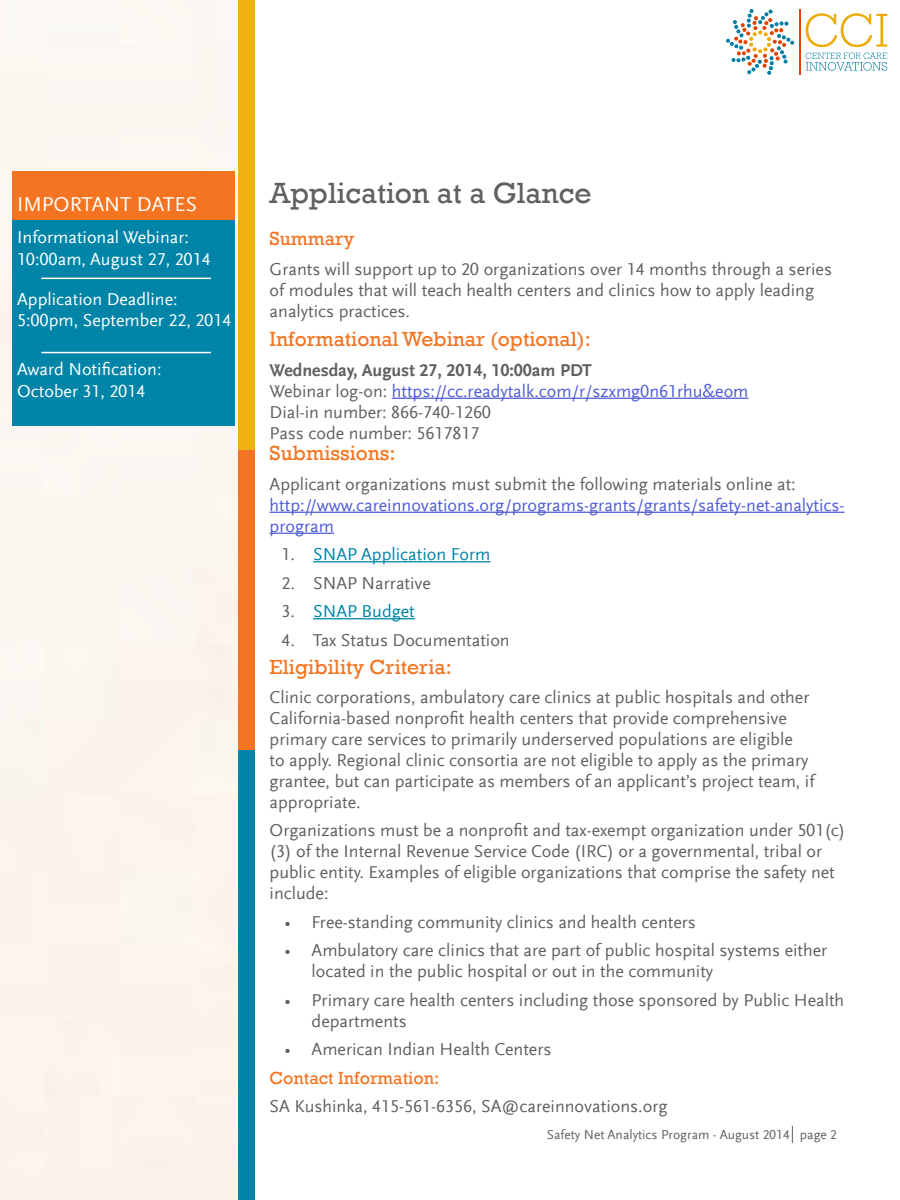
<style>
.page{position:relative;width:900px;height:1200px;background:#fff}
.page>*{position:absolute;margin:0;border:0;box-sizing:border-box;transform-origin:0 0}
.t1{font:30px "Rockwell";color:#5f6062}
.t2{font:21px "Rockwell";color:#f47421}
.t3{font:21px "Scala Sans Offc";color:#fff}
.t4{font:19.5px "Rockwell";color:#f47421}
.t5{font:18px/21px "Scala Sans Offc";color:#5f6062}
.t6{font:18px/21.6px "Scala Sans Offc";color:#fff}
.t7{font:18px/21px "Scala Sans Offc";color:#4f5cd6}
.t8{font:18px "Scala Sans Offc";color:#0084a9}
.t9{font:18px "Rockwell";color:#f47421}
.t10{font:13.5px "Scala Sans Offc";color:#5f6062}
.s1{font-weight:700}
.s2{color:#4f5cd6}
.s3{color:#5f6062}
</style>
<div class="page">
<svg style="left:792px;top:1126px;width:1px;height:17px"></svg>
<svg style="left:726px;top:9px;width:69px;height:66px"></svg>
<svg style="left:806px;top:13px;width:81px;height:34px"></svg>
<svg style="left:806px;top:53px;width:81px;height:18px"></svg>
<hr style="left:799px;top:9px;width:1px;height:66px;background:#e24301">
<hr style="left:392px;top:398px;width:357px;height:1px;background:#4f5cd6">
<hr style="left:270px;top:512px;width:575px;height:1px;background:#4f5cd6">
<hr style="left:270px;top:533px;width:64px;height:1px;background:#4f5cd6">
<hr style="left:313px;top:561px;width:178px;height:1px;background:#0084a9">
<hr style="left:313px;top:618px;width:102px;height:1px;background:#0084a9">
<div style="left:12px;top:171px;width:223px;height:50px;background:#f47421"></div>
<div style="left:12px;top:221px;width:223px;height:205px;background:#0085a8"></div>
<hr style="left:41px;top:278px;width:170px;height:1px;background:#fff">
<hr style="left:41px;top:352px;width:170px;height:1px;background:#fff">
<div style="left:238px;top:0;width:17px;height:1200px;background:#eeb111"></div>
<div style="left:238px;top:450px;width:17px;height:300px;background:#f47421"></div>
<div style="left:238px;top:750px;width:17px;height:450px;background:#0085a8"></div>
<p class="t3" style="left:17px;top:193px;width:181px">IMPORTANT DATES</p>
<p class="t6" style="left:17px;top:227px;width:195px">Informational Webinar:<br>10:00am, August 27, 2014</p>
<p class="t6" style="left:17px;top:288px;width:216px">Application Deadline:<br>5:00pm, September 22, 2014</p>
<p class="t6" style="left:17px;top:359px;width:146px">Award Notification:<br>October 31, 2014</p>
<h1 class="t1" style="left:270px;top:176px;width:323px">Application at a Glance</h1>
<p class="t4" style="left:270px;top:228px;width:86px">Summary</p>
<p class="t5" style="left:270px;top:259px;width:564px">Grants will support up to 20 organizations over 14 months through a series of modules that will teach health centers and clinics how to apply leading analytics practices.</p>
<p class="t2" style="left:270px;top:327px;width:323px">Informational Webinar (optional):</p>
<p class="t5" style="left:270px;top:360px;width:480px"><span class="s1">Wednesday, August 27, 2014, 10:00am PDT<br></span>Webinar log-on: <span class="s2">https://cc.readytalk.com/r/szxmg0n61rhu&amp;eom </span>Dial-in number: 866-740-1260<br>Pass code number: 5617817</p>
<p class="t2" style="left:270px;top:441px;width:128px">Submissions:</p>
<p class="t5" style="left:270px;top:474px;width:528px">Applicant organizations must submit the following materials online at:</p>
<p class="t7" style="left:270px;top:495px;width:576px">http://www.careinnovations.org/programs-grants/grants/safety-net-analytics&shy;program</p>
<p class="t8" style="left:282px;top:545px;width:210px"><span class="s3">1.</span> SNAP Application Form</p>
<p class="t5" style="left:282px;top:573px;width:151px">2. SNAP Narrative</p>
<p class="t8" style="left:282px;top:602px;width:135px"><span class="s3">3.</span> SNAP Budget</p>
<p class="t5" style="left:282px;top:630px;width:230px">4. Tax Status Documentation</p>
<p class="t2" style="left:270px;top:655px;width:184px">Eligibility Criteria:</p>
<p class="t5" style="left:270px;top:687px;width:546px">Clinic corporations, ambulatory care clinics at public hospitals and other California-based nonprofit health centers that provide comprehensive primary care services to primarily underserved populations are eligible<br>to apply. Regional clinic consortia are not eligible to apply as the primary grantee, but can participate as members of an applicant’s project team, if appropriate.</p>
<p class="t5" style="left:270px;top:820px;width:577px">Organizations must be a nonprofit and tax-exempt organization under 501(c) (3) of the Internal Revenue Service Code (IRC) or a governmental, tribal or public entity. Examples of eligible organizations that comprise the safety net include:</p>
<p class="t5" style="left:285px;top:912px;width:413px">• Free-standing community clinics and health centers</p>
<p class="t5" style="left:312px;top:940px;width:517px;text-indent:-27px">• Ambulatory care clinics that are part of public hospital systems either located in the public hospital or out in the community</p>
<p class="t5" style="left:312px;top:990px;width:534px;text-indent:-27px">• Primary care health centers including those sponsored by Public Health departments</p>
<p class="t5" style="left:285px;top:1039px;width:268px">• American Indian Health Centers</p>
<p class="t9" style="left:270px;top:1068px;width:171px">Contact Information:</p>
<p class="t5" style="left:270px;top:1096px;width:399px">SA Kushinka, 415-561-6356, SA@careinnovations.org</p>
<p class="t10" style="left:547px;top:1127px;width:292px">Safety Net Analytics Program - August 2014 page 2</p>
</div>
